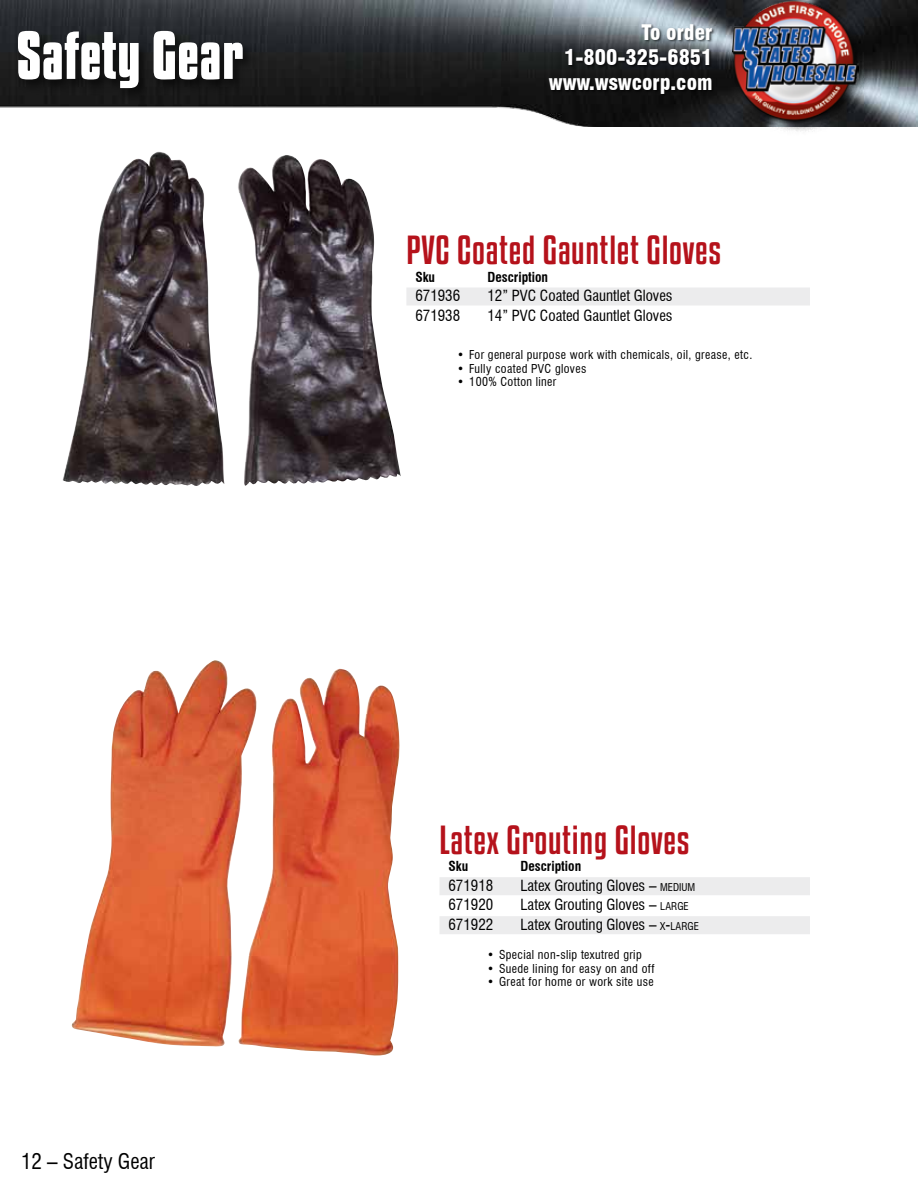
<style>
.page{position:relative;width:918px;height:1188px;background:#fff}
.page>*{position:absolute;margin:0;border:0;box-sizing:border-box;transform-origin:0 0}
.t1{font:700 60px "Kenyan Coffee Rg";color:#fff}
.t2{font:36px "Kenyan Coffee Rg";letter-spacing:.02em;color:#b5121b}
.t3{font:900 condensed 21px/25.2px "Swiss 721 BT";color:#fff;text-align:right}
.t4{font:condensed 21px "Swiss 721 BT";color:#000}
.t5{font:condensed 15px "Swiss 721 BT";color:#000}
.t6{font:700 condensed 13.5px "Swiss 721 BT";color:#000}
.t7{font:condensed 12px "Swiss 721 BT";letter-spacing:.03em;color:#000}
.s1{font-size:10.5px}
.s2{font-style:inherit}
</style>
<div class="page">
<img style="left:0;top:0;width:918px;height:126px">
<div style="left:15px;top:28px;width:241px;height:73px;background:#000;opacity:.6"></div>
<div style="left:548px;top:24px;width:167px;height:72px;background:#000;opacity:.6"></div>
<div style="left:729px;top:0;width:142px;height:137px;background:#000;opacity:.6"></div>
<img style="left:732px;top:0;width:126px;height:126px">
<img style="left:63px;top:152px;width:338px;height:334px">
<div style="left:406px;top:288px;width:404px;height:18px;background:#ececed"></div>
<img style="left:71px;top:660px;width:329px;height:396px">
<div style="left:440px;top:877px;width:370px;height:18px;background:#ececed"></div>
<div style="left:440px;top:916px;width:370px;height:18px;background:#ececed"></div>
<h1 class="t1" style="left:16px;top:19px;width:228px">Safety Gear</h1>
<h3 class="t3" style="left:549px;top:20px;width:165px">To order<br>1-800-325-6851 www.wswcorp.com</h3>
<h2 class="t2" style="left:406px;top:228px;width:316px">PVC Coated Gauntlet Gloves</h2>
<p class="t6" style="left:415px;top:269px;width:21px">Sku</p>
<p class="t6" style="left:487px;top:269px;width:62px">Description</p>
<p class="t5" style="left:415px;top:287px;width:46px">671936</p>
<p class="t5" style="left:487px;top:287px;width:187px">12” PVC Coated Gauntlet Gloves</p>
<p class="t5" style="left:415px;top:306px;width:46px">671938</p>
<p class="t5" style="left:487px;top:306px;width:187px">14” PVC Coated Gauntlet Gloves</p>
<p class="t7" style="left:457px;top:348px;width:297px">• For general purpose work with chemicals, oil, grease, etc.</p>
<p class="t7" style="left:457px;top:361px;width:131px">• Fully coated PVC gloves</p>
<p class="t7" style="left:457px;top:375px;width:101px">• 100% Cotton liner</p>
<h3 class="t4" style="left:21px;top:1149px;width:136px">12 – Safety Gear</h3>
<h2 class="t2" style="left:440px;top:818px;width:252px">Latex Grouting Gloves</h2>
<p class="t6" style="left:449px;top:858px;width:21px">Sku</p>
<p class="t6" style="left:520px;top:858px;width:62px">Description</p>
<p class="t5" style="left:448px;top:876px;width:46px">671918</p>
<p class="t5" style="left:520px;top:876px;width:176px">Latex Grouting Gloves – <span class="s1">MEDIUM</span></p>
<p class="t5" style="left:449px;top:896px;width:46px">671920</p>
<p class="t5" style="left:521px;top:896px;width:170px">Latex Grouting Gloves – <span class="s1">LARGE</span></p>
<p class="t5" style="left:449px;top:915px;width:46px">671922</p>
<p class="t5" style="left:521px;top:915px;width:180px">Latex Grouting Gloves – <span class="s1">X</span><span class="s2">-</span><span class="s1">LARGE</span></p>
<p class="t7" style="left:487px;top:948px;width:156px">• Special non-slip texutred grip</p>
<p class="t7" style="left:487px;top:961px;width:169px">• Suede lining for easy on and off</p>
<p class="t7" style="left:487px;top:975px;width:168px">• Great for home or work site use</p>
</div>
